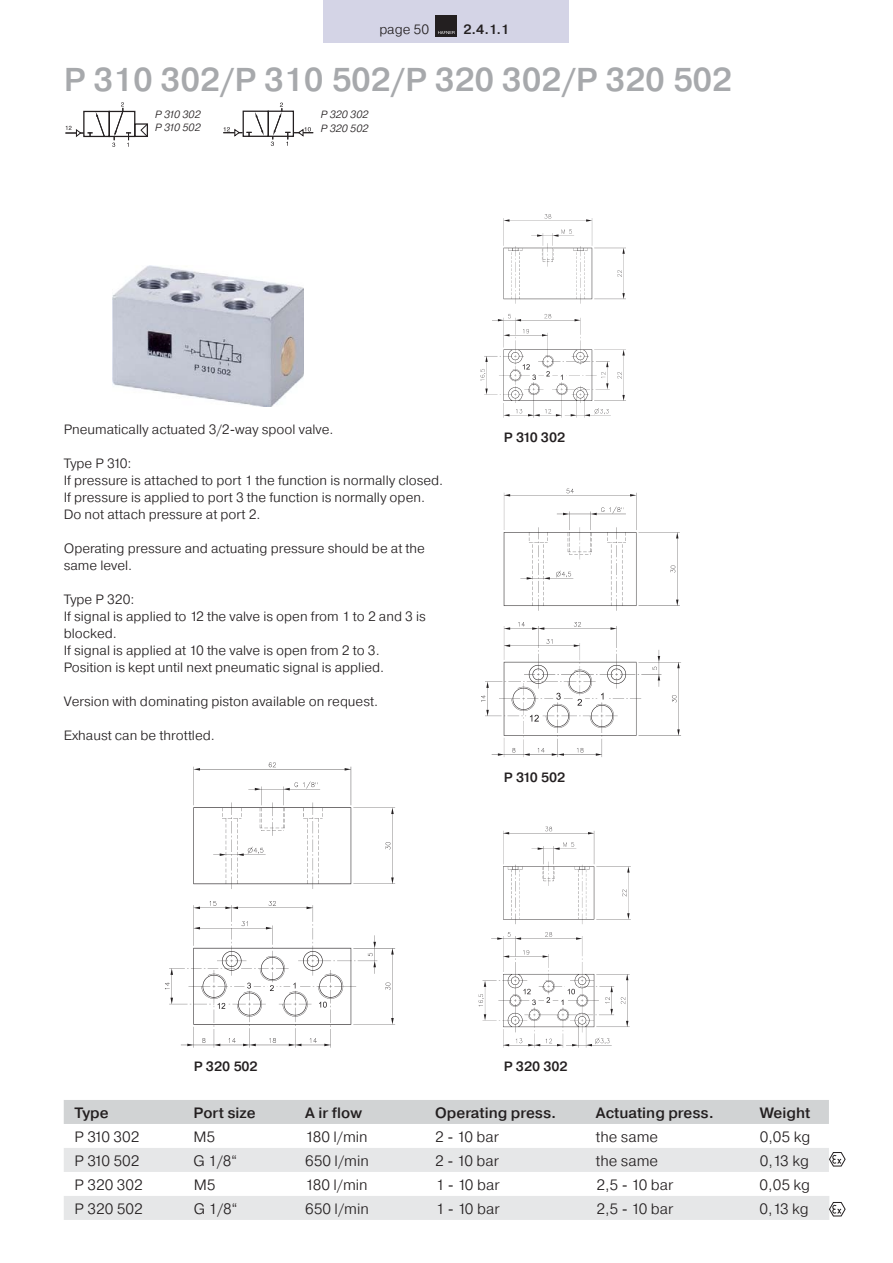
<style>
.page{position:relative;width:893px;height:1263px;background:#fff}
.page>*{position:absolute;margin:0;border:0;box-sizing:border-box;transform-origin:0 0}
.t1{font:500 33px "Pragmatica";color:#a7a9ac}
.t2{font:300 15px "Pragmatica";color:#231f20}
.t3{font:500 15px "Pragmatica";color:#231f20}
.t4{font:300 13.5px/17px "Pragmatica";color:#231f20}
.t5{font:500 13.5px "Pragmatica";color:#231f20}
.t6{font:italic 300 10.5px/13.5px "Pragmatica";letter-spacing:-.045em;color:#231f20}
.t7{font:italic 300 10.5px/13.5px "Pragmatica";color:#231f20}
</style>
<div class="page">
<img style="left:113px;top:266px;width:191px;height:140px">
<img style="left:481px;top:488px;width:200px;height:269px">
<img style="left:480px;top:214px;width:146px;height:204px">
<svg style="left:65px;top:102px;width:83px;height:45px"></svg>
<img style="left:165px;top:762px;width:231px;height:286px">
<img style="left:478px;top:826px;width:153px;height:222px">
<div style="left:324px;top:0;width:245px;height:43px;background:#d4d4e6"></div>
<div style="left:436px;top:15px;width:21px;height:21px;background:#231f20"></div>
<svg style="left:438px;top:31px;width:17px;height:3px"></svg>
<div style="left:64px;top:1100px;width:765px;height:24px;background:#d1d3d4"></div>
<div style="left:64px;top:1196px;width:782px;height:24px;background:#e6e7e8"></div>
<div style="left:243px;top:111px;width:26px;height:26px;border:1px solid #231f20"></div>
<svg style="left:223px;top:112px;width:41px;height:25px"></svg>
<svg style="left:271px;top:103px;width:42px;height:43px"></svg>
<div style="left:64px;top:1148px;width:782px;height:24px;background:#e6e7e8"></div>
<p class="t4" style="left:379px;top:22px;width:51px">page 50</p>
<h1 class="t1" style="left:64px;top:68px;width:670px">P 310 302/P 310 502/P 320 302/P 320 502</h1>
<p class="t5" style="left:463px;top:24px;width:47px">2.4.1.1</p>
<p class="t6" style="left:155px;top:108px;width:47px">P 310 302<br>P 310 502</p>
<p class="t7" style="left:321px;top:109px;width:49px">P 320 302<br>P 320 502</p>
<p class="t4" style="left:64px;top:422px;width:271px">Pneumatically actuated 3/2-way spool valve.</p>
<p class="t4" style="left:64px;top:456px;width:381px">Type P 310:<br>If pressure is attached to port 1 the function is normally closed.<br>If pressure is applied to port 3 the function is normally open.<br>Do not attach pressure at port 2.</p>
<p class="t4" style="left:64px;top:541px;width:363px">Operating pressure and actuating pressure should be at the same level.</p>
<p class="t4" style="left:64px;top:592px;width:364px">Type P 320:<br>If signal is applied to 12 the valve is open from 1 to 2 and 3 is blocked.<br>If signal is applied at 10 the valve is open from 2 to 3.<br>Position is kept until next pneumatic signal is applied.</p>
<p class="t4" style="left:64px;top:694px;width:316px">Version with dominating piston available on request.</p>
<p class="t4" style="left:64px;top:728px;width:153px">Exhaust can be throttled.</p>
<p class="t5" style="left:504px;top:433px;width:63px">P 310 302</p>
<p class="t5" style="left:504px;top:773px;width:63px">P 310 502</p>
<p class="t5" style="left:194px;top:1062px;width:65px">P 320 502</p>
<p class="t5" style="left:504px;top:1062px;width:65px">P 320 302</p>
<p class="t3" style="left:74px;top:1107px;width:36px">Type</p>
<p class="t3" style="left:193px;top:1107px;width:64px">Port size</p>
<p class="t3" style="left:305px;top:1107px;width:58px">A ir flow</p>
<p class="t3" style="left:435px;top:1107px;width:122px">Operating press.</p>
<p class="t3" style="left:596px;top:1107px;width:119px">Actuating press.</p>
<p class="t3" style="left:760px;top:1107px;width:52px">Weight</p>
<p class="t2" style="left:74px;top:1131px;width:67px">P 310 302</p>
<p class="t2" style="left:193px;top:1131px;width:23px">M5</p>
<p class="t2" style="left:305px;top:1131px;width:64px">180 l/min</p>
<p class="t2" style="left:435px;top:1131px;width:65px">2 - 10 bar</p>
<p class="t2" style="left:596px;top:1131px;width:64px">the same</p>
<p class="t2" style="left:760px;top:1131px;width:52px">0,05 kg</p>
<p class="t2" style="left:74px;top:1155px;width:67px">P 310 502</p>
<p class="t2" style="left:193px;top:1155px;width:45px">G 1/8“</p>
<p class="t2" style="left:305px;top:1155px;width:65px">650 l/min</p>
<p class="t2" style="left:435px;top:1155px;width:65px">2 - 10 bar</p>
<p class="t2" style="left:596px;top:1155px;width:64px">the same</p>
<p class="t2" style="left:760px;top:1155px;width:51px">0,13 kg</p>
<p class="t2" style="left:74px;top:1179px;width:70px">P 320 302</p>
<p class="t2" style="left:194px;top:1179px;width:23px">M5</p>
<p class="t2" style="left:305px;top:1179px;width:64px">180 l/min</p>
<p class="t2" style="left:436px;top:1179px;width:65px">1 - 10 bar</p>
<p class="t2" style="left:596px;top:1179px;width:78px">2,5 - 10 bar</p>
<p class="t2" style="left:759px;top:1179px;width:52px">0,05 kg</p>
<p class="t2" style="left:74px;top:1203px;width:70px">P 320 502</p>
<p class="t2" style="left:194px;top:1203px;width:45px">G 1/8“</p>
<p class="t2" style="left:305px;top:1203px;width:65px">650 l/min</p>
<p class="t2" style="left:436px;top:1203px;width:65px">1 - 10 bar</p>
<p class="t2" style="left:596px;top:1203px;width:78px">2,5 - 10 bar</p>
<p class="t2" style="left:759px;top:1203px;width:51px">0,13 kg</p>
</div>
